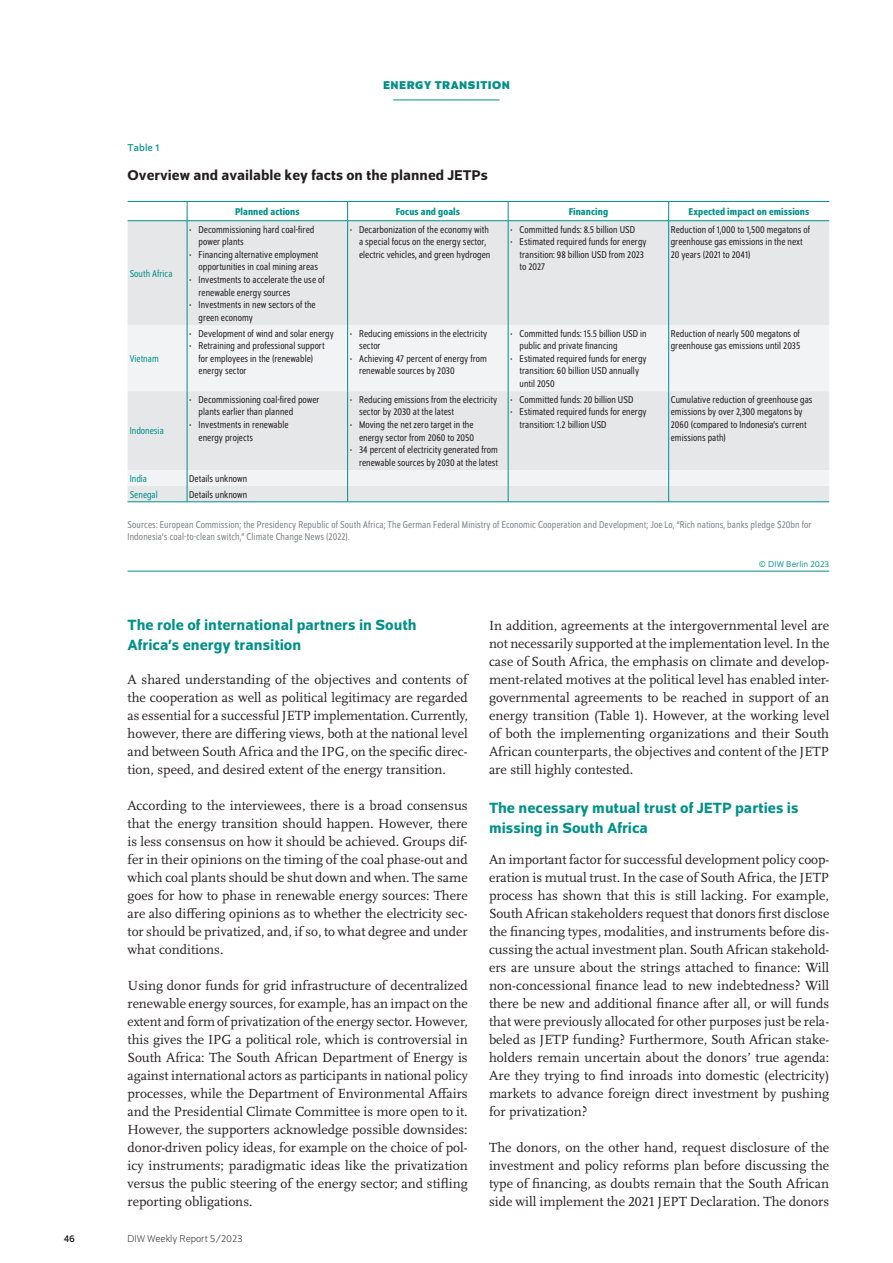
<style>
.page{position:relative;width:893px;height:1263px;background:#fff}
.page>*{position:absolute;margin:0;border:0;box-sizing:border-box;transform-origin:0 0}
.t1{font:500 15.75px/19.5px "Schumpeter";color:#009188}
.t2{font:500 15px "Schumpeter";color:#231f20}
.t3{font:13.8px/18px "Scala Pro";color:#231f20;text-align:justify}
.t4{font:700 12px "Schumpeter";color:#009188}
.t5{font:semi-condensed 10.5px/12.6px "Schumpeter Blond";letter-spacing:.005em;color:#231f20}
.t6{font:semi-condensed 10.5px/12.8px "Schumpeter Blond";letter-spacing:.01em;color:#808285}
.t7{font:500 semi-condensed 10.5px "Schumpeter";letter-spacing:.005em;color:#009188}
.t8{font:semi-condensed 10.5px "Schumpeter Blond";letter-spacing:.005em;color:#009188}
.t9{font:300 10.5px "Schumpeter";color:#231f20}
.t10{font:10.5px "Schumpeter";letter-spacing:.01em;color:#009188}
.t11{font:10.5px "Schumpeter";color:#231f20}
.t12{font:9px "Schumpeter Blond";letter-spacing:.01em;color:#009188}
</style>
<div class="page">
<hr style="left:393px;top:100px;width:107px;height:1px;background:#009188">
<div style="left:128px;top:221px;width:701px;height:280px;background:#e6e7e9"></div>
<svg style="left:128px;top:325px;width:701px;height:161px;fill:#f2f3f4"></svg>
<hr style="left:187px;top:221px;width:1px;height:104px;background:#009188">
<hr style="left:187px;top:325px;width:1px;height:66px;background:#009188">
<hr style="left:187px;top:391px;width:1px;height:79px;background:#009188">
<svg style="left:187px;top:470px;width:1px;height:31px"></svg>
<hr style="left:128px;top:501px;width:59px;height:1px;background:#009188">
<hr style="left:187px;top:501px;width:161px;height:1px;background:#009188">
<hr style="left:348px;top:501px;width:160px;height:1px;background:#009188">
<hr style="left:508px;top:501px;width:161px;height:1px;background:#009188">
<hr style="left:669px;top:501px;width:160px;height:1px;background:#009188">
<svg style="left:128px;top:201px;width:701px;height:20px"></svg>
<hr style="left:347px;top:221px;width:1px;height:104px;background:#009188">
<hr style="left:508px;top:221px;width:1px;height:104px;background:#009188">
<hr style="left:668px;top:221px;width:1px;height:104px;background:#009188">
<hr style="left:347px;top:325px;width:1px;height:66px;background:#009188">
<hr style="left:508px;top:325px;width:1px;height:66px;background:#009188">
<hr style="left:668px;top:325px;width:1px;height:66px;background:#009188">
<hr style="left:347px;top:391px;width:1px;height:79px;background:#009188">
<hr style="left:508px;top:391px;width:1px;height:79px;background:#009188">
<hr style="left:668px;top:391px;width:1px;height:79px;background:#009188">
<svg style="left:347px;top:470px;width:1px;height:32px"></svg>
<svg style="left:508px;top:470px;width:1px;height:32px"></svg>
<svg style="left:668px;top:470px;width:1px;height:32px"></svg>
<hr style="left:128px;top:571px;width:701px;height:1px;background:#009188">
<p class="t4" style="left:383px;top:79px;width:17px">ENERGY</p>
<p class="t4" style="left:435px;top:79px;width:9px">TRANSITION</p>
<p class="t10" style="left:128px;top:143px;width:33px">Table 1</p>
<p class="t2" style="left:128px;top:167px;width:362px">Overview and available key facts on the planned JETPs</p>
<p class="t7" style="left:235px;top:206px;width:66px">Planned actions</p>
<p class="t7" style="left:396px;top:206px;width:66px">Focus and goals</p>
<p class="t7" style="left:569px;top:206px;width:41px">Financing</p>
<p class="t7" style="left:688px;top:206px;width:122px">Expected impact on emissions</p>
<p class="t8" style="left:130px;top:268px;width:44px">South Africa</p>
<p class="t8" style="left:130px;top:353px;width:31px">Vietnam</p>
<p class="t8" style="left:130px;top:426px;width:36px">Indonesia</p>
<p class="t5" style="left:199px;top:223px;width:117px;text-indent:-9px">• Decommissioning hard coal-fired power plants</p>
<p class="t5" style="left:189px;top:248px;width:131px;text-align:right">• Financing alternative employment opportunities in coal mining areas</p>
<p class="t5" style="left:199px;top:274px;width:128px;text-indent:-9px">• Investments to accelerate the use of renewable energy sources</p>
<p class="t5" style="left:199px;top:299px;width:119px;text-indent:-9px">• Investments in new sectors of the green economy</p>
<p class="t5" style="left:189px;top:327px;width:146px">• Development of wind and solar energy</p>
<p class="t5" style="left:199px;top:340px;width:128px;text-indent:-9px">• Retraining and professional support for employees in the (renewable) energy sector</p>
<p class="t5" style="left:199px;top:393px;width:123px;text-indent:-9px">• Decommissioning coal-fired power plants earlier than planned</p>
<p class="t5" style="left:199px;top:419px;width:91px;text-indent:-9px">• Investments in renewable energy projects</p>
<p class="t5" style="left:359px;top:223px;width:133px;text-indent:-9px">• Decarbonization of the economy with a special focus on the energy sector, electric vehicles, and green hydrogen</p>
<p class="t5" style="left:510px;top:223px;width:126px">• Committed funds: 8.5 billion USD</p>
<p class="t5" style="left:520px;top:236px;width:128px;text-indent:-9px">• Estimated required funds for energy transition: 98 billion USD from 2023 to 2027</p>
<p class="t5" style="left:359px;top:327px;width:130px;text-indent:-9px">• Reducing emissions in the electricity sector</p>
<p class="t5" style="left:359px;top:352px;width:129px;text-indent:-9px">• Achieving 47 percent of energy from renewable sources by 2030</p>
<p class="t5" style="left:359px;top:393px;width:139px;text-indent:-9px">• Reducing emissions from the electricity sector by 2030 at the latest</p>
<p class="t5" style="left:350px;top:419px;width:126px;text-align:right">• Moving the net zero target in the energy sector from 2060 to 2050</p>
<p class="t5" style="left:350px;top:444px;width:150px;text-align:right">• 34 percent of electricity generated from renewable sources by 2030 at the latest</p>
<p class="t5" style="left:520px;top:327px;width:129px;text-indent:-9px">• Committed funds: 15.5 billion USD in public and private financing</p>
<p class="t5" style="left:520px;top:352px;width:128px;text-indent:-9px">• Estimated required funds for energy transition: 60 billion USD annually until 2050</p>
<p class="t5" style="left:510px;top:393px;width:125px">• Committed funds: 20 billion USD</p>
<p class="t5" style="left:520px;top:406px;width:128px;text-indent:-9px">• Estimated required funds for energy transition: 1.2 billion USD</p>
<p class="t5" style="left:671px;top:223px;width:141px">Reduction of 1,000 to 1,500 megatons of greenhouse gas emissions in the next<br>20 years (2021 to 2041)</p>
<p class="t5" style="left:671px;top:327px;width:131px">Reduction of nearly 500 megatons of greenhouse gas emissions until 2035</p>
<p class="t5" style="left:671px;top:393px;width:143px">Cumulative reduction of greenhouse gas emissions by over 2,300 megatons by<br>2060 (compared to Indonesia’s current emissions path)</p>
<p class="t8" style="left:130px;top:473px;width:19px">India</p>
<p class="t5" style="left:189px;top:472px;width:60px">Details unknown</p>
<p class="t8" style="left:130px;top:489px;width:30px">Senegal</p>
<p class="t5" style="left:189px;top:488px;width:60px">Details unknown</p>
<p class="t6" style="left:128px;top:518px;width:685px">Sources: European Commission; the Presidency Republic of South Africa; The German Federal Ministry of Economic Cooperation and Development; Joe Lo, “Rich nations, banks pledge $20bn for<br>Indonesia’s coal-to-clean switch,” Climate Change News (2022).</p>
<p class="t12" style="left:759px;top:559px;width:72px">© DIW Berlin 2023</p>
<p class="t1" style="left:128px;top:615px;width:291px">The role of international partners in South<br>Africa’s energy transition</p>
<p class="t3" style="left:128px;top:670px;width:342px">A shared understanding of the objectives and contents of the cooperation as well as political legitimacy are regarded as essential for a successful JETP implementation. Currently, however, there are differing views, both at the national level and between South Africa and the IPG, on the specific direc&shy;tion, speed, and desired extent of the energy transition.</p>
<p class="t3" style="left:128px;top:796px;width:342px">According to the interviewees, there is a broad consensus that the energy transition should happen. However, there is less consensus on how it should be achieved. Groups dif&shy;fer in their opinions on the timing of the coal phase-out and which coal plants should be shut down and when. The same goes for how to phase in renewable energy sources: There are also differing opinions as to whether the electricity sec&shy;tor should be privatized, and, if so, to what degree and under what conditions.</p>
<p class="t3" style="left:128px;top:976px;width:342px">Using donor funds for grid infrastructure of decentralized renewable energy sources, for example, has an impact on the extent and form of privatization of the energy sector. However, this gives the IPG a political role, which is controversial in South Africa: The South African Department of Energy is against international actors as participants in national policy processes, while the Department of Environmental Affairs and the Presidential Climate Committee is more open to it.<br>However, the supporters acknowledge possible downsides: donor-driven policy ideas, for example on the choice of pol&shy;icy instruments; paradigmatic ideas like the privatization versus the public steering of the energy sector; and stifling reporting obligations.</p>
<p class="t11" style="left:64px;top:1233px;width:13px">46</p>
<p class="t9" style="left:128px;top:1234px;width:116px">DIW Weekly Report 5/2023</p>
<p class="t3" style="left:489px;top:616px;width:342px">In addition, agreements at the intergovernmental level are not necessarily supported at the implementation level. In the case of South Africa, the emphasis on climate and develop&shy;ment-related motives at the political level has enabled inter&shy;governmental agreements to be reached in support of an energy transition (Table 1). However, at the working level of both the implementing organizations and their South African counterparts, the objectives and content of the JETP are still highly contested.</p>
<p class="t1" style="left:489px;top:798px;width:311px">The necessary mutual trust of JETP parties is missing in South Africa</p>
<p class="t3" style="left:489px;top:850px;width:342px">An important factor for successful development policy coop&shy;eration is mutual trust. In the case of South Africa, the JETP process has shown that this is still lacking. For example, South African stakeholders request that donors first disclose the financing types, modalities, and instruments before dis&shy;cussing the actual investment plan. South African stakehold&shy;ers are unsure about the strings attached to finance: Will non-concessional finance lead to new indebtedness? Will there be new and additional finance after all, or will funds that were previously allocated for other purposes just be rela&shy;beled as JETP funding? Furthermore, South African stake&shy;holders remain uncertain about the donors’ true agenda:<br>Are they trying to find inroads into domestic (electricity) markets to advance foreign direct investment by pushing for privatization?</p>
<p class="t3" style="left:489px;top:1138px;width:342px">The donors, on the other hand, request disclosure of the investment and policy reforms plan before discussing the type of financing, as doubts remain that the South African side will implement the 2021 JEPT Declaration. The donors</p>
</div>
